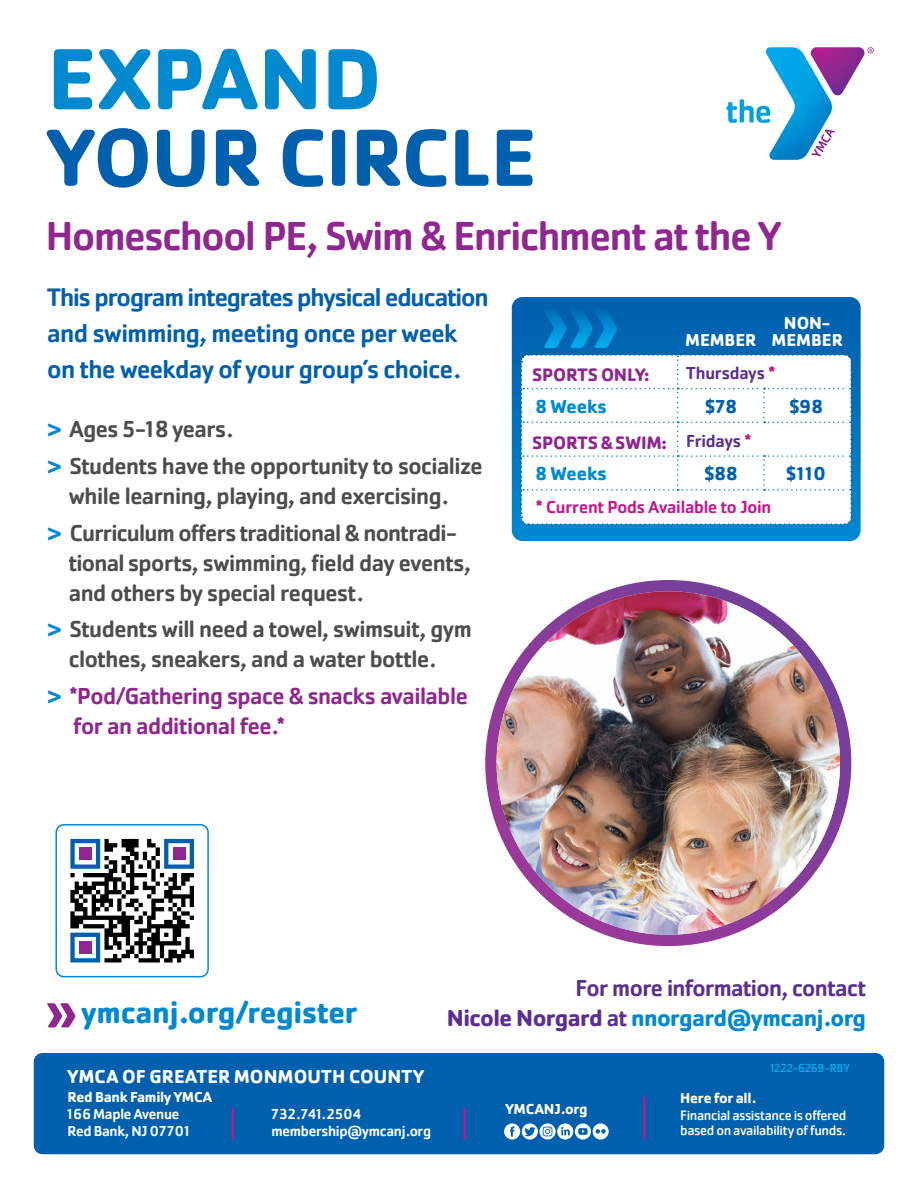
<style>
.page{position:relative;width:918px;height:1188px;background:#fff}
.page>*{position:absolute;margin:0;border:0;box-sizing:border-box;transform-origin:0 0}
.t1{font:700 90px "Cachet Pro";color:#0089cf}
.t2{font:700 84px "Cachet Pro";letter-spacing:-.01em;color:#0160ae}
.t3{font:500 42px "Cachet Pro";letter-spacing:-.03em;color:#90268f}
.t4{font:700 31.5px "Cachet Pro";letter-spacing:-.01em;color:#0089cf}
.t5{font:500 26.25px/36px "Cachet Pro";letter-spacing:-.02em;color:#0160ae}
.t6{font:500 24px/36.8px "Cachet Pro";letter-spacing:-.02em;color:#4b4c4d}
.t7{font:500 24px/30px "Cachet Pro";letter-spacing:-.025em;color:#5b2e91;text-align:right}
.t8{font:500 24px/30px "Cachet Pro";letter-spacing:-.02em;color:#90268f}
.t9{font:700 19.5px "Cachet Pro";letter-spacing:.005em;color:#fff}
.t10{font:700 19.5px "Cachet Pro";letter-spacing:.04em;color:#0160ae}
.t11{font:700 19.5px "Cachet Pro";letter-spacing:-.005em;color:#0089cf}
.t12{font:700 18.75px "Cachet Pro";letter-spacing:-.01em;color:#90268f}
.t13{font:500 18px "Cachet Pro";letter-spacing:-.01em;color:#c5168c}
.t14{font:700 18px/16.5px "Cachet Pro";color:#fff;text-align:center}
.t15{font:500 18px "Cachet Pro";letter-spacing:-.005em;color:#5b2e91}
.t16{font:500 15px "Cachet Pro";letter-spacing:-.02em;color:#fff}
.t17{font:700 15px "Cachet Pro";letter-spacing:-.02em;color:#fff}
.t18{font:500 15px "Cachet Pro";letter-spacing:.035em;color:#fff}
.t19{font:14.25px/14.5px "Cachet Pro";letter-spacing:-.03em;color:#fff}
.t20{font:12px "Cachet Pro";letter-spacing:-.005em;color:#00aeef}
.s1{font-size:28.8px;color:#0089cf}
.s2{font-weight:700;color:#c5168c}
.s3{font-weight:500;font-size:18px;color:#5b2e91}
.s4{font-size:18px;color:#c5168c}
.s5{font-weight:700}
.s6{font-weight:700;color:#0089cf}
</style>
<div class="page">
<div style="left:34px;top:1053px;width:850px;height:101px;background:#0160ae;border-radius:9px"></div>
<svg style="left:512px;top:297px;width:349px;height:244px;background:#026db8"></svg>
<svg style="left:543px;top:307px;width:74px;height:41px;background:#0078c2"></svg>
<svg style="left:520px;top:354px;width:332px;height:172px"></svg>
<svg style="left:504px;top:1123px;width:105px;height:17px"></svg>
<hr style="left:643px;top:1096px;width:2px;height:44px;background:#c5168c">
<hr style="left:463px;top:1108px;width:3px;height:32px;background:#c5168c">
<hr style="left:232px;top:1108px;width:2px;height:32px;background:#c5168c">
<svg style="left:47px;top:1003px;width:28px;height:24px"></svg>
<svg style="left:485px;top:580px;width:366px;height:366px;background:#893f9b"></svg>
<img style="left:497px;top:591px;width:343px;height:344px;border-radius:172px">
<svg style="left:70px;top:839px;width:124px;height:124px"></svg>
<div style="left:55px;top:824px;width:154px;height:153px;border:2px solid #0089cf;border-radius:7px"></div>
<svg style="left:726px;top:47px;width:148px;height:113px"></svg>
<h1 class="t1" style="left:47px;top:23px;width:336px">EXPAND</h1>
<h2 class="t2" style="left:47px;top:105px;width:491px">YOUR CIRCLE</h2>
<h3 class="t3" style="left:46px;top:212px;width:737px">Homeschool PE, Swim &amp; Enrichment at the Y</h3>
<p class="t5" style="left:47px;top:280px;width:443px">This program integrates physical education and swimming, meeting once per week on the weekday of your group’s choice.</p>
<p class="t6" style="left:47px;top:411px;width:437px"><span class="s1">&gt;</span> Ages 5-18 years.<br><span class="s1">&gt;</span> Students have the opportunity to socialize</p>
<p class="t6" style="left:47px;top:478px;width:411px;text-align:center">while learning, playing, and exercising.<br><span class="s1">&gt;</span> Curriculum offers traditional &amp; nontradi-</p>
<p class="t6" style="left:69px;top:548px;width:403px;line-height:30px">tional sports, swimming, field day events, and others by special request.</p>
<p class="t6" style="left:47px;top:615px;width:426px;line-height:30px;text-align:center"><span class="s1">&gt;</span> Students will need a towel, swimsuit, gym clothes, sneakers, and a water bottle.</p>
<p class="t8" style="left:74px;top:681px;width:396px;text-indent:-26px"><span class="s1">&gt;</span> *Pod/Gathering space &amp; snacks available for an additional fee.*</p>
<p class="t14" style="left:685px;top:332px;width:73px">MEMBER</p>
<p class="t14" style="left:772px;top:315px;width:73px">NON-<br>MEMBER</p>
<p class="t12" style="left:532px;top:363px;width:119px">SPORTS ONLY:</p>
<p class="t15" style="left:686px;top:363px;width:91px">Thursdays <span class="s2">*</span></p>
<p class="t11" style="left:536px;top:394px;width:72px">8 Weeks</p>
<p class="t10" style="left:705px;top:394px;width:33px">$78</p>
<p class="t10" style="left:789px;top:394px;width:35px">$98</p>
<p class="t12" style="left:532px;top:431px;width:221px">SPORTS &amp; SWIM: <span class="s3">Fridays</span> <span class="s4">*</span></p>
<p class="t11" style="left:536px;top:461px;width:72px">8 Weeks</p>
<p class="t10" style="left:704px;top:461px;width:35px">$88</p>
<p class="t10" style="left:786px;top:461px;width:42px">$110</p>
<p class="t13" style="left:536px;top:496px;width:237px"><span class="s5">*</span> Current Pods Available to Join</p>
<h3 class="t4" style="left:82px;top:993px;width:277px">ymcanj.org/register</h3>
<p class="t9" style="left:68px;top:1064px;width:358px">YMCA OF GREATER MONMOUTH COUNTY</p>
<p class="t17" style="left:68px;top:1087px;width:146px">Red Bank Family YMCA</p>
<p class="t16" style="left:68px;top:1105px;width:113px">166 Maple Avenue</p>
<p class="t18" style="left:272px;top:1105px;width:91px">732.741.2504</p>
<p class="t16" style="left:68px;top:1123px;width:123px">Red Bank, NJ 07701</p>
<p class="t16" style="left:272px;top:1123px;width:161px">membership@ymcanj.org</p>
<p class="t7" style="left:447px;top:974px;width:421px">For more information, contact<br><span class="s5">Nicole Norgard</span> at <span class="s6">nnorgard@ymcanj.org</span></p>
<p class="t17" style="left:505px;top:1100px;width:84px">YMCANJ.org</p>
<p class="t20" style="left:771px;top:1061px;width:81px">1222-6269-RBY</p>
<p class="t17" style="left:680px;top:1089px;width:78px">Here for all.</p>
<p class="t19" style="left:680px;top:1109px;width:168px">Financial assistance is offered based on availability of funds.</p>
</div>
